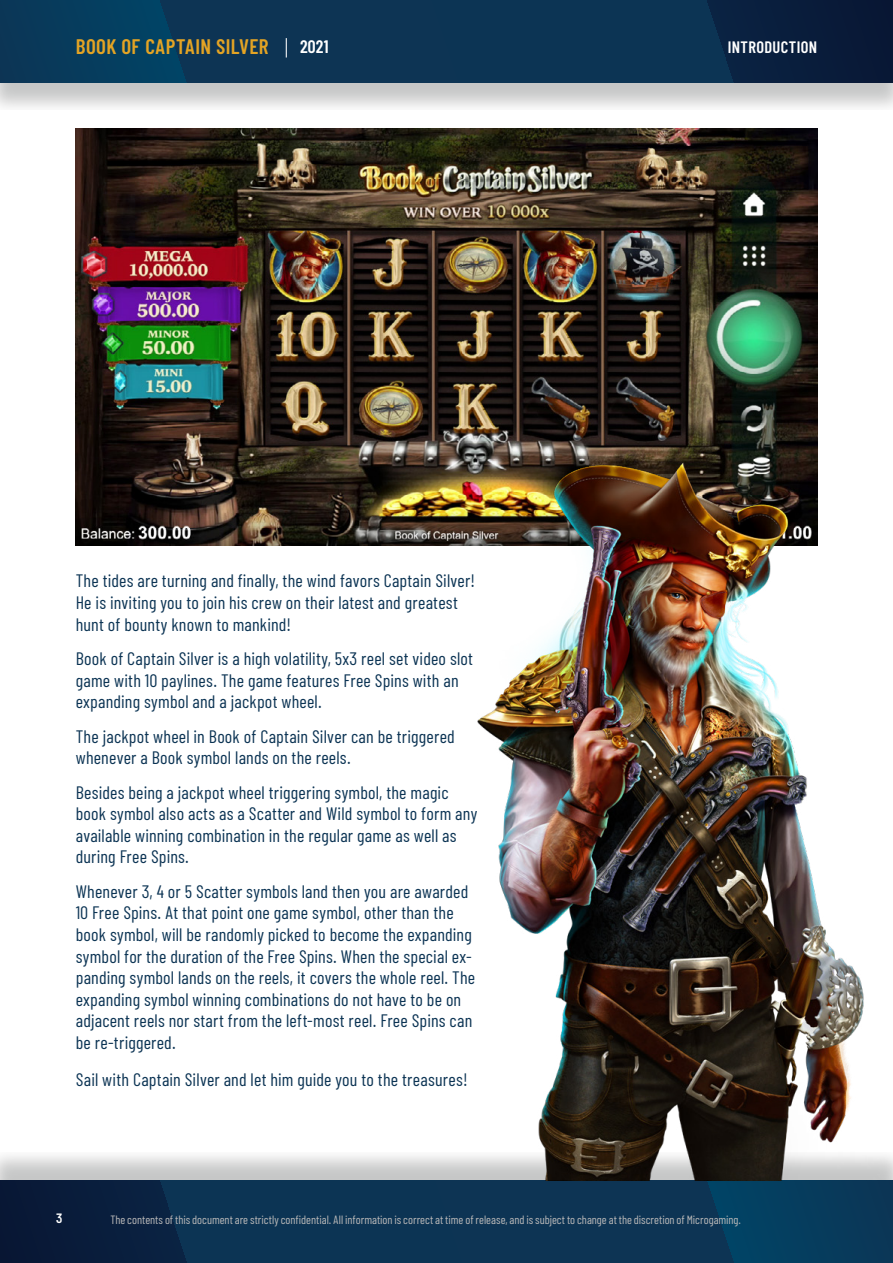
<style>
.page{position:relative;width:893px;height:1263px;background:#fff}
.page>*{position:absolute;margin:0;border:0;box-sizing:border-box;transform-origin:0 0}
.t1{font:600 21px "Barlow Condensed";letter-spacing:.02em;color:#e4a424}
.t2{font:18px/21.6px "Barlow Condensed";letter-spacing:.01em;color:#0c3454}
.t3{font:600 18px "Barlow Condensed";color:#fff}
.t4{font:600 16.5px "Barlow Condensed";letter-spacing:.02em;color:#fff}
.t5{font:600 13.5px "Barlow Condensed";color:#fff}
.t6{font:12px "Barlow Condensed";color:#b9b8b8}
</style>
<div class="page">
<div style="left:0;top:0;width:893px;height:83px;background:linear-gradient(to right,#0a4061,#0c2241)"></div>
<div style="left:0;top:1180px;width:893px;height:83px;background:linear-gradient(to right,#0c2241,#0a4061)"></div>
<svg style="left:286px;top:38px;width:1px;height:20px"></svg>
<img style="left:76px;top:129px;width:741px;height:417px">
<img style="left:478px;top:460px;width:413px;height:720px">
<p class="t1" style="left:76px;top:34px;width:194px">BOOK OF CAPTAIN SILVER</p>
<p class="t3" style="left:300px;top:36px;width:30px">2021</p>
<p class="t4" style="left:728px;top:37px;width:91px">INTRODUCTION</p>
<p class="t2" style="left:76px;top:570px;width:401px">The tides are turning and finally, the wind favors Captain Silver!<br>He is inviting you to join his crew on their latest and greatest hunt of bounty known to mankind!</p>
<p class="t2" style="left:76px;top:647px;width:399px">Book of Captain Silver is a high volatility, 5x3 reel set video slot game with 10 paylines. The game features Free Spins with an expanding symbol and a jackpot wheel.</p>
<p class="t2" style="left:76px;top:725px;width:381px">The jackpot wheel in Book of Captain Silver can be triggered whenever a Book symbol lands on the reels.</p>
<p class="t2" style="left:76px;top:781px;width:403px">Besides being a jackpot wheel triggering symbol, the magic book symbol also acts as a Scatter and Wild symbol to form any available winning combination in the regular game as well as during Free Spins.</p>
<p class="t2" style="left:76px;top:880px;width:401px">Whenever 3, 4 or 5 Scatter symbols land then you are awarded 10 Free Spins. At that point one game symbol, other than the book symbol, will be randomly picked to become the expanding symbol for the duration of the Free Spins. When the special ex&shy;panding symbol lands on the reels, it covers the whole reel. The expanding symbol winning combinations do not have to be on adjacent reels nor start from the left-most reel. Free Spins can be re-triggered.</p>
<p class="t2" style="left:76px;top:1068px;width:393px">Sail with Captain Silver and let him guide you to the treasures!</p>
<p class="t5" style="left:56px;top:1209px;width:8px">3</p>
<p class="t6" style="left:110px;top:1212px;width:632px">The contents of this document are strictly confidential. All information is correct at time of release, and is subject to change at the discretion of Microgaming.</p>
</div>
